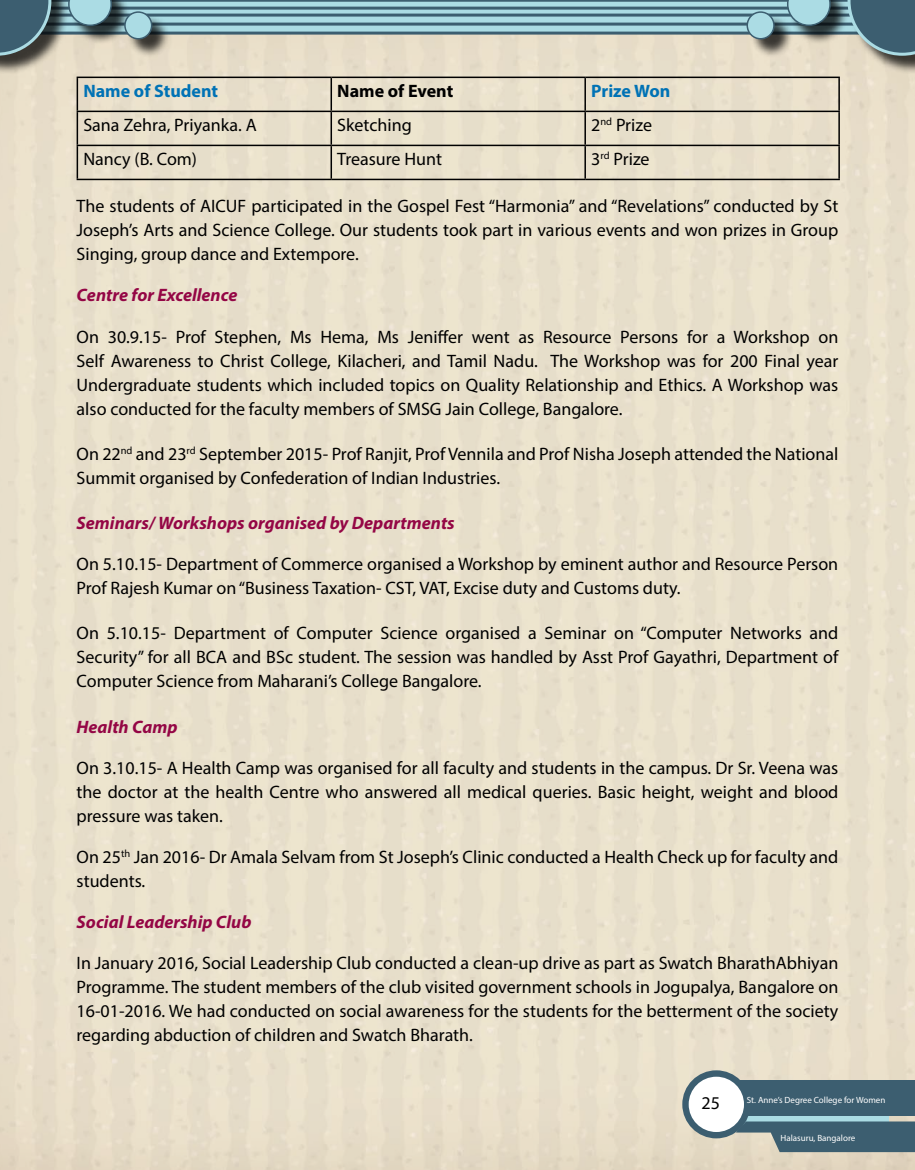
<style>
.page{position:relative;width:915px;height:1170px;background:#fff}
.page>*{position:absolute;margin:0;border:0;box-sizing:border-box;transform-origin:0 0}
.t1{font:18px/24px "Myriad Pro";color:#000;text-align:justify}
.t2{font:italic 700 18px "Myriad Pro";color:#940645}
.t3{font:700 18px "Myriad Pro";color:#0072b5}
.t4{font:700 18px "Myriad Pro";color:#000}
.t5{font:9px "Myriad Pro";color:#fff}
</style>
<div class="page">
<div style="left:0;top:56px;width:914px;height:1113px;background:#e8dfcb"></div>
<div style="left:742px;top:1094px;width:146px;height:35px;background:linear-gradient(to right,#a8d9e1,#acdde5)"></div>
<div style="left:738px;top:1079px;width:176px;height:36px;background:#3c5e70"></div>
<svg style="left:682px;top:1070px;width:68px;height:68px"></svg>
<div style="left:688px;top:1076px;width:55px;height:55px;background:#fff;border-radius:50%"></div>
<svg style="left:735px;top:1121px;width:179px;height:30px;background:#55717d"></svg>
<div style="left:849px;top:0;width:65px;height:74px;background:#000;opacity:.75"></div>
<div style="left:749px;top:14px;width:43px;height:44px;background:#e8ddc9"></div>
<div style="left:0;top:0;width:70px;height:74px;background:#000;opacity:.75"></div>
<svg style="left:0;top:0;width:914px;height:56px;background:#97aeaf"></svg>
<div style="left:127px;top:14px;width:44px;height:44px;background:#000;opacity:.75"></div>
<div style="left:125px;top:12px;width:27px;height:27px;background:#abdce4;border-radius:50%"></div>
<div style="left:124px;top:11px;width:28px;height:28px;border:2px solid #3c5e70;border-radius:50%"></div>
<hr style="left:77px;top:77px;width:254px;height:1px;background:#000">
<hr style="left:77px;top:78px;width:1px;height:33px;background:#000">
<hr style="left:331px;top:77px;width:254px;height:1px;background:#000">
<hr style="left:330px;top:78px;width:2px;height:33px;background:#000">
<hr style="left:585px;top:77px;width:254px;height:1px;background:#000">
<hr style="left:584px;top:78px;width:1px;height:33px;background:#000">
<hr style="left:838px;top:78px;width:1px;height:33px;background:#000">
<hr style="left:77px;top:111px;width:254px;height:1px;background:#000">
<hr style="left:77px;top:112px;width:1px;height:33px;background:#000">
<hr style="left:331px;top:111px;width:254px;height:1px;background:#000">
<hr style="left:330px;top:112px;width:2px;height:33px;background:#000">
<hr style="left:585px;top:111px;width:254px;height:1px;background:#000">
<hr style="left:584px;top:112px;width:1px;height:33px;background:#000">
<hr style="left:838px;top:112px;width:1px;height:33px;background:#000">
<hr style="left:77px;top:145px;width:254px;height:1px;background:#000">
<hr style="left:77px;top:146px;width:1px;height:33px;background:#000">
<hr style="left:331px;top:145px;width:254px;height:1px;background:#000">
<hr style="left:330px;top:146px;width:2px;height:33px;background:#000">
<hr style="left:585px;top:145px;width:254px;height:1px;background:#000">
<hr style="left:584px;top:146px;width:1px;height:33px;background:#000">
<hr style="left:838px;top:146px;width:1px;height:33px;background:#000">
<hr style="left:77px;top:179px;width:254px;height:1px;background:#000">
<hr style="left:331px;top:179px;width:254px;height:1px;background:#000">
<hr style="left:585px;top:179px;width:254px;height:1px;background:#000">
<p class="t3" style="left:83px;top:79px;width:136px">Name of Student</p>
<p class="t4" style="left:337px;top:79px;width:117px">Name of Event</p>
<p class="t3" style="left:591px;top:79px;width:81px">Prize Won</p>
<p class="t1" style="left:83px;top:112px;width:175px">Sana Zehra, Priyanka. A</p>
<p class="t1" style="left:337px;top:112px;width:76px">Sketching</p>
<p class="t1" style="left:591px;top:112px;width:62px">2<sup>nd</sup> Prize</p>
<p class="t1" style="left:83px;top:147px;width:115px">Nancy (B. Com)</p>
<p class="t1" style="left:337px;top:147px;width:106px">Treasure Hunt</p>
<p class="t1" style="left:591px;top:146px;width:60px">3<sup>rd</sup> Prize</p>
<p class="t1" style="left:77px;top:194px;width:763px">The students of AICUF participated in the Gospel Fest “Harmonia” and “Revelations” conducted by St Joseph’s Arts and Science College. Our students took part in various events and won prizes in Group Singing, group dance and Extempore.</p>
<p class="t2" style="left:77px;top:284px;width:162px">Centre for Excellence</p>
<p class="t1" style="left:77px;top:324px;width:763px">On 30.9.15- Prof Stephen, Ms Hema, Ms Jeniffer went as Resource Persons for a Workshop on Self Awareness to Christ College, Kilacheri, and Tamil Nadu. The Workshop was for 200 Final year Undergraduate students which included topics on Quality Relationship and Ethics. A Workshop was also conducted for the faculty members of SMSG Jain College, Bangalore.</p>
<p class="t1" style="left:77px;top:441px;width:763px">On 22<sup>nd</sup> and 23<sup>rd</sup> September 2015- Prof Ranjit, Prof Vennila and Prof Nisha Joseph attended the National<br>Summit organised by Confederation of Indian Industries.</p>
<p class="t2" style="left:77px;top:511px;width:379px">Seminars/ Workshops organised by Departments</p>
<p class="t1" style="left:77px;top:552px;width:763px">On 5.10.15- Department of Commerce organised a Workshop by eminent author and Resource Person<br>Prof Rajesh Kumar on “Business Taxation- CST, VAT, Excise duty and Customs duty.</p>
<p class="t1" style="left:77px;top:621px;width:763px">On 5.10.15- Department of Computer Science organised a Seminar on “Computer Networks and Security” for all BCA and BSc student. The session was handled by Asst Prof Gayathri, Department of Computer Science from Maharani’s College Bangalore.</p>
<p class="t2" style="left:77px;top:715px;width:102px">Health Camp</p>
<p class="t1" style="left:77px;top:755px;width:763px">On 3.10.15- A Health Camp was organised for all faculty and students in the campus. Dr Sr. Veena was the doctor at the health Centre who answered all medical queries. Basic height, weight and blood pressure was taken.</p>
<p class="t1" style="left:77px;top:844px;width:763px">On 25<sup>th</sup> Jan 2016- Dr Amala Selvam from St Joseph’s Clinic conducted a Health Check up for faculty and students.</p>
<p class="t2" style="left:77px;top:910px;width:176px">Social Leadership Club</p>
<p class="t1" style="left:77px;top:950px;width:763px">In January 2016, Social Leadership Club conducted a clean-up drive as part as Swatch BharathAbhiyan Programme. The student members of the club visited government schools in Jogupalya, Bangalore on 16-01-2016. We had conducted on social awareness for the students for the betterment of the society regarding abduction of children and Swatch Bharath.</p>
<p class="t1" style="left:701px;top:1090px;width:20px">25</p>
<p class="t5" style="left:746px;top:1093px;width:140px">St. Anne’s Degree College for Women</p>
<p class="t5" style="left:780px;top:1132px;width:76px">Halasuru, Bangalore</p>
</div>
